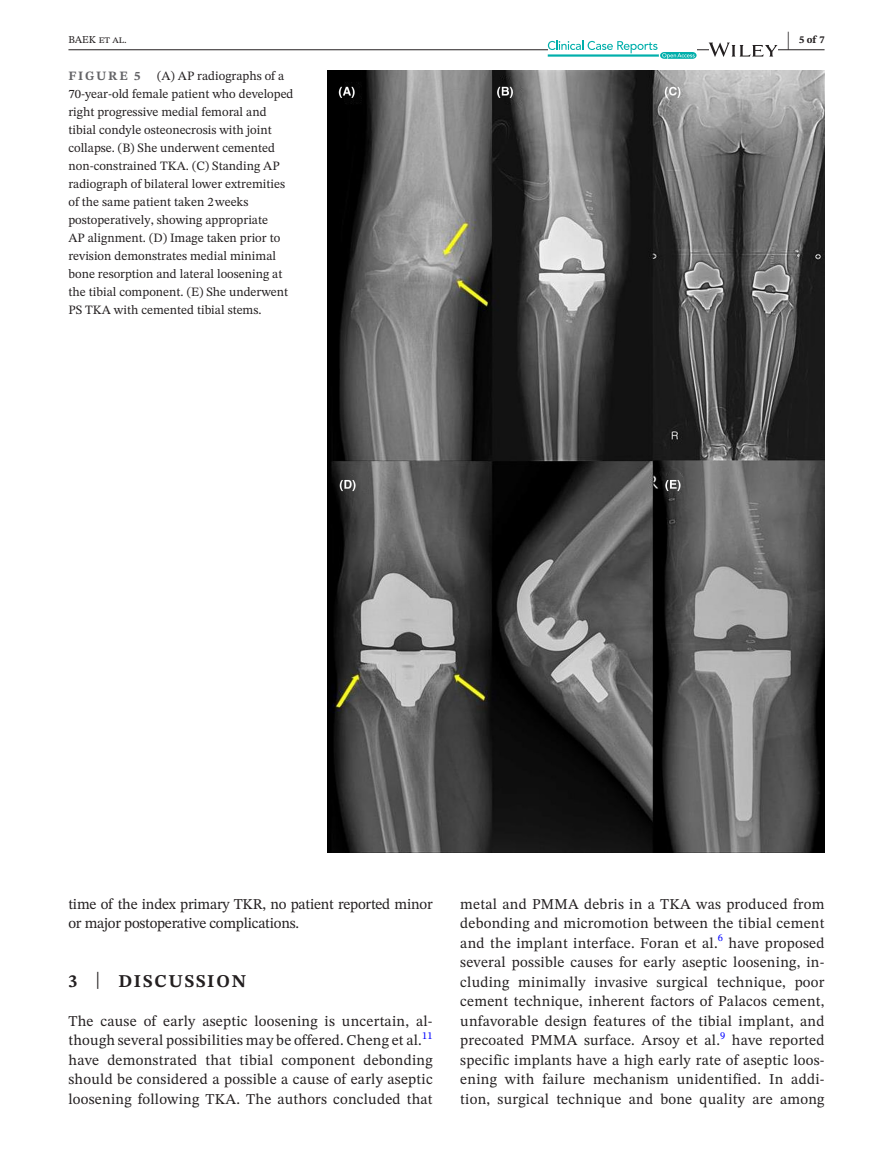
<style>
.page{position:relative;width:893px;height:1174px;background:#fff}
.page>*{position:absolute;margin:0;border:0;box-sizing:border-box;transform-origin:0 0}
.t1{font:700 21px "STIX Two Text";color:#231f20;scale:.42 1}
.t2{font:700 18px "STIX Two Text";letter-spacing:.1em;color:#231f20}
.t3{font:15px/19.5px "STIX Two Text";letter-spacing:.015em;color:#231f20;text-align:justify}
.t4{font:15px/19.5px "STIX Two Text";letter-spacing:-.015em;color:#231f20}
.t5{font:12.75px/18px "STIX Two Text";color:#231f20}
.t6{font:700 12.75px "STIX Two Text";letter-spacing:.14em;color:#636366}
.t7{font:10.5px "STIX Two Text";color:#231f20}
.t8{font:700 10.5px "STIX Two Text";color:#231f20}
.t9{font:10.5px "STIX Two Text";color:#00f}
.s1{font-weight:400;font-size:23.7px}
</style>
<div class="page">
<hr style="left:68px;top:49px;width:756px;height:1px;background:#231f20">
<svg style="left:548px;top:41px;width:149px;height:18px"></svg>
<svg style="left:709px;top:43px;width:68px;height:14px"></svg>
<img style="left:327px;top:70px;width:497px;height:782px">
<h1 class="t1" style="left:787px;top:24px;width:8px">|</h1>
<p class="t7" style="left:68px;top:32px;width:60px">BAEK et al.</p>
<p class="t8" style="left:799px;top:32px;width:27px">5 of 7</p>
<p class="t5" style="left:68px;top:66px;width:227px;text-indent:89px">(A) AP radiographs of a 70-year-old female patient who developed right progressive medial femoral and tibial condyle osteonecrosis with joint collapse. (B) She underwent cemented non-constrained TKA. (C) Standing AP radiograph of bilateral lower extremities of the same patient taken 2weeks postoperatively, showing appropriate<br>AP alignment. (D) Image taken prior to revision demonstrates medial minimal bone resorption and lateral loosening at the tibial component. (E) She underwent PS TKA with cemented tibial stems.</p>
<p class="t6" style="left:68px;top:66px;width:74px">FIGURE 5</p>
<p class="t4" style="left:68px;top:894px;width:366px">time of the index primary TKR, no patient reported minor or major postoperative complications.</p>
<p class="t2" style="left:68px;top:968px;width:179px">3 <span class="s1">|</span> DISCUSSION</p>
<p class="t3" style="left:68px;top:1011px;width:366px">The cause of early aseptic loosening is uncertain, al&shy;though several possibilities may be offered. Cheng et al.</p>
<p class="t9" style="left:422px;top:1027px;width:12px">11</p>
<p class="t3" style="left:68px;top:1050px;width:366px">have demonstrated that tibial component debonding should be considered a possible a cause of early aseptic loosening following TKA. The authors concluded that</p>
<p class="t3" style="left:460px;top:894px;width:366px">metal and PMMA debris in a TKA was produced from debonding and micromotion between the tibial cement and the implant interface. Foran et al.</p>
<p class="t9" style="left:718px;top:930px;width:7px">6</p>
<p class="t3" style="left:460px;top:933px;width:366px;text-indent:268px">have proposed several possible causes for early aseptic loosening, in&shy;cluding minimally invasive surgical technique, poor cement technique, inherent factors of Palacos cement, unfavorable design features of the tibial implant, and precoated PMMA surface. Arsoy et al.</p>
<p class="t9" style="left:720px;top:1027px;width:7px">9</p>
<p class="t3" style="left:460px;top:1030px;width:366px;text-indent:272px">have reported specific implants have a high early rate of aseptic loos&shy;ening with failure mechanism unidentified. In addi&shy;tion, surgical technique and bone quality are among</p>
</div>
